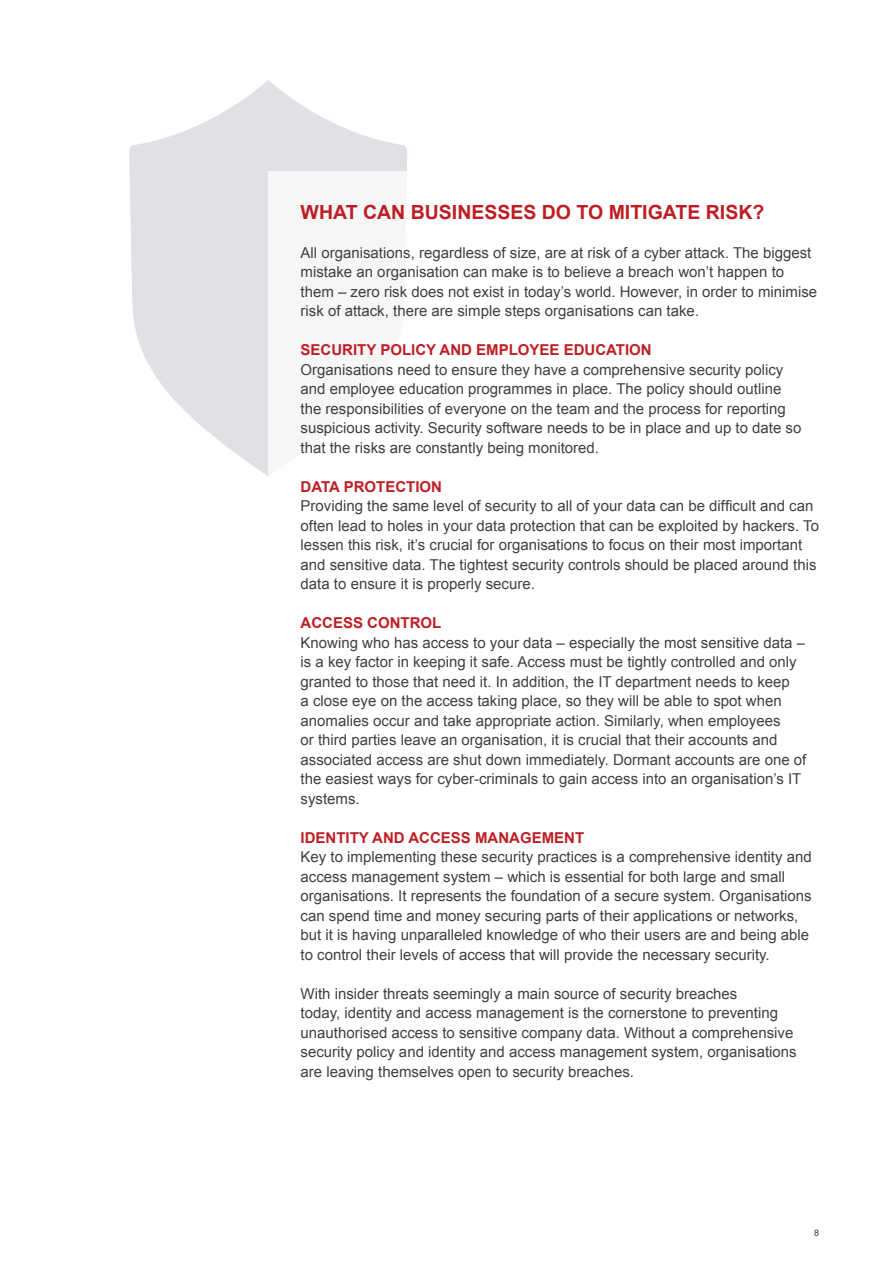
<style>
.page{position:relative;width:893px;height:1263px;background:#fff}
.page>*{position:absolute;margin:0;border:0;box-sizing:border-box;transform-origin:0 0}
.t1{font:700 19.5px "Arial";color:#be1e23}
.t2{font:15px/19.5px "Arial";color:#404041}
.t3{font:700 15px "Arial";color:#be1e23}
.t4{font:9px "Arial";color:#404041}
</style>
<div class="page">
<svg style="left:129px;top:80px;width:278px;height:396px"></svg>
<div style="left:268px;top:172px;width:393px;height:476px;background:#fff"></div>
<h1 class="t1" style="left:301px;top:204px;width:465px">WHAT CAN BUSINESSES DO TO MITIGATE RISK?</h1>
<p class="t2" style="left:301px;top:244px;width:518px">All organisations, regardless of size, are at risk of a cyber attack. The biggest mistake an organisation can make is to believe a breach won’t happen to them – zero risk does not exist in today’s world. However, in order to minimise risk of attack, there are simple steps organisations can take.</p>
<p class="t3" style="left:301px;top:344px;width:353px">SECURITY POLICY AND EMPLOYEE EDUCATION</p>
<p class="t2" style="left:301px;top:361px;width:502px">Organisations need to ensure they have a comprehensive security policy and employee education programmes in place. The policy should outline the responsibilities of everyone on the team and the process for reporting suspicious activity. Security software needs to be in place and up to date so that the risks are constantly being monitored.</p>
<p class="t3" style="left:301px;top:481px;width:143px">DATA PROTECTION</p>
<p class="t2" style="left:301px;top:496px;width:520px">Providing the same level of security to all of your data can be difficult and can often lead to holes in your data protection that can be exploited by hackers. To lessen this risk, it’s crucial for organisations to focus on their most important and sensitive data. The tightest security controls should be placed around this data to ensure it is properly secure.</p>
<p class="t3" style="left:301px;top:617px;width:142px">ACCESS CONTROL</p>
<p class="t2" style="left:301px;top:634px;width:507px">Knowing who has access to your data – especially the most sensitive data – is a key factor in keeping it safe. Access must be tightly controlled and only granted to those that need it. In addition, the IT department needs to keep<br>a close eye on the access taking place, so they will be able to spot when anomalies occur and take appropriate action. Similarly, when employees<br>or third parties leave an organisation, it is crucial that their accounts and associated access are shut down immediately. Dormant accounts are one of the easiest ways for cyber-criminals to gain access into an organisation’s IT systems.</p>
<p class="t3" style="left:301px;top:832px;width:285px">IDENTITY AND ACCESS MANAGEMENT</p>
<p class="t2" style="left:301px;top:848px;width:513px">Key to implementing these security practices is a comprehensive identity and access management system – which is essential for both large and small organisations. It represents the foundation of a secure system. Organisations can spend time and money securing parts of their applications or networks, but it is having unparalleled knowledge of who their users are and being able to control their levels of access that will provide the necessary security.</p>
<p class="t2" style="left:301px;top:985px;width:498px">With insider threats seemingly a main source of security breaches<br>today, identity and access management is the cornerstone to preventing unauthorised access to sensitive company data. Without a comprehensive security policy and identity and access management system, organisations are leaving themselves open to security breaches.</p>
<p class="t4" style="left:814px;top:1230px;width:7px">8</p>
</div>
